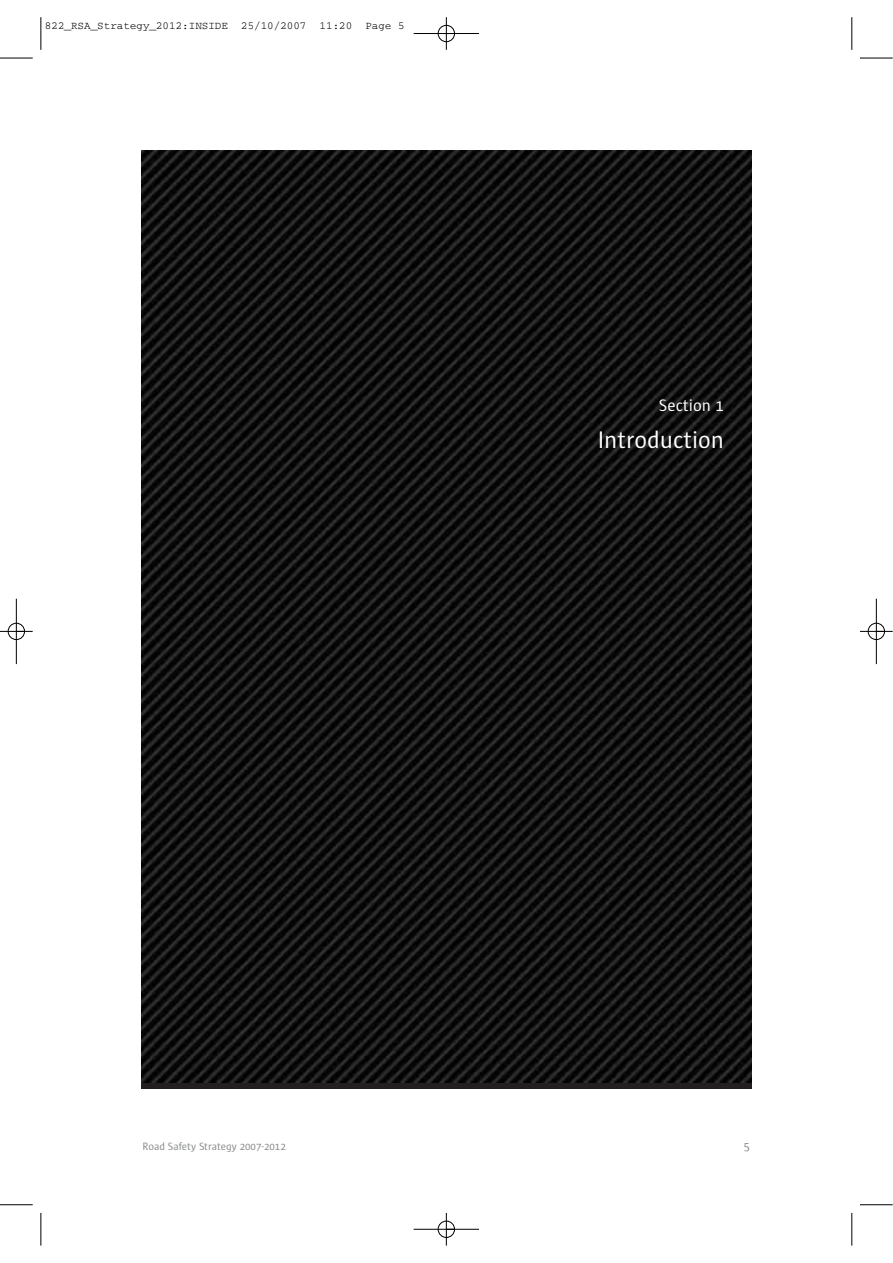
<style>
.page{position:relative;width:893px;height:1263px;background:#fff}
.page>*{position:absolute;margin:0;border:0;box-sizing:border-box;transform-origin:0 0}
.t1{font:24.45px "Sun";color:#fff}
.t2{font:17.1px "Sun";color:#fff}
.t3{font:12.3px "Sun";color:#888a8c}
.t4{font:10.95px "Courier";color:#000}
.t5{font:10.95px "Sun";color:#888a8c}
</style>
<div class="page">
<img style="left:141px;top:151px;width:610px;height:932px">
<hr style="left:41px;top:17px;width:1px;height:33px;background:#000">
<hr style="left:0;top:58px;width:33px;height:1px;background:#000">
<hr style="left:851px;top:17px;width:1px;height:33px;background:#000">
<hr style="left:860px;top:58px;width:33px;height:1px;background:#000">
<hr style="left:41px;top:1213px;width:1px;height:33px;background:#000">
<hr style="left:0;top:1204px;width:33px;height:1px;background:#000">
<hr style="left:851px;top:1213px;width:1px;height:33px;background:#000">
<hr style="left:860px;top:1204px;width:33px;height:1px;background:#000">
<hr style="left:414px;top:33px;width:65px;height:1px;background:#000">
<hr style="left:414px;top:1229px;width:65px;height:1px;background:#000">
<hr style="left:16px;top:599px;width:1px;height:65px;background:#000">
<hr style="left:876px;top:599px;width:1px;height:65px;background:#000">
<hr style="left:446px;top:17px;width:1px;height:33px;background:#000">
<hr style="left:446px;top:1213px;width:1px;height:33px;background:#000">
<hr style="left:0;top:631px;width:33px;height:1px;background:#000">
<hr style="left:860px;top:631px;width:33px;height:1px;background:#000">
<div style="left:438px;top:25px;width:17px;height:17px;border:1px solid #000;border-radius:50%"></div>
<div style="left:438px;top:1221px;width:17px;height:17px;border:1px solid #000;border-radius:50%"></div>
<div style="left:8px;top:623px;width:17px;height:17px;border:1px solid #000;border-radius:50%"></div>
<div style="left:868px;top:623px;width:17px;height:17px;border:1px solid #000;border-radius:50%"></div>
<p class="t4" style="left:45px;top:23px;width:361px">822_RSA_Strategy_2012:INSIDE 25/10/2007 11:20 Page 5</p>
<h2 class="t2" style="left:659px;top:398px;width:67px">Section 1</h2>
<h1 class="t1" style="left:598px;top:430px;width:128px">Introduction</h1>
<p class="t5" style="left:143px;top:1142px;width:145px">Road Safety Strategy 2007-2012</p>
<p class="t3" style="left:744px;top:1141px;width:8px">5</p>
</div>
